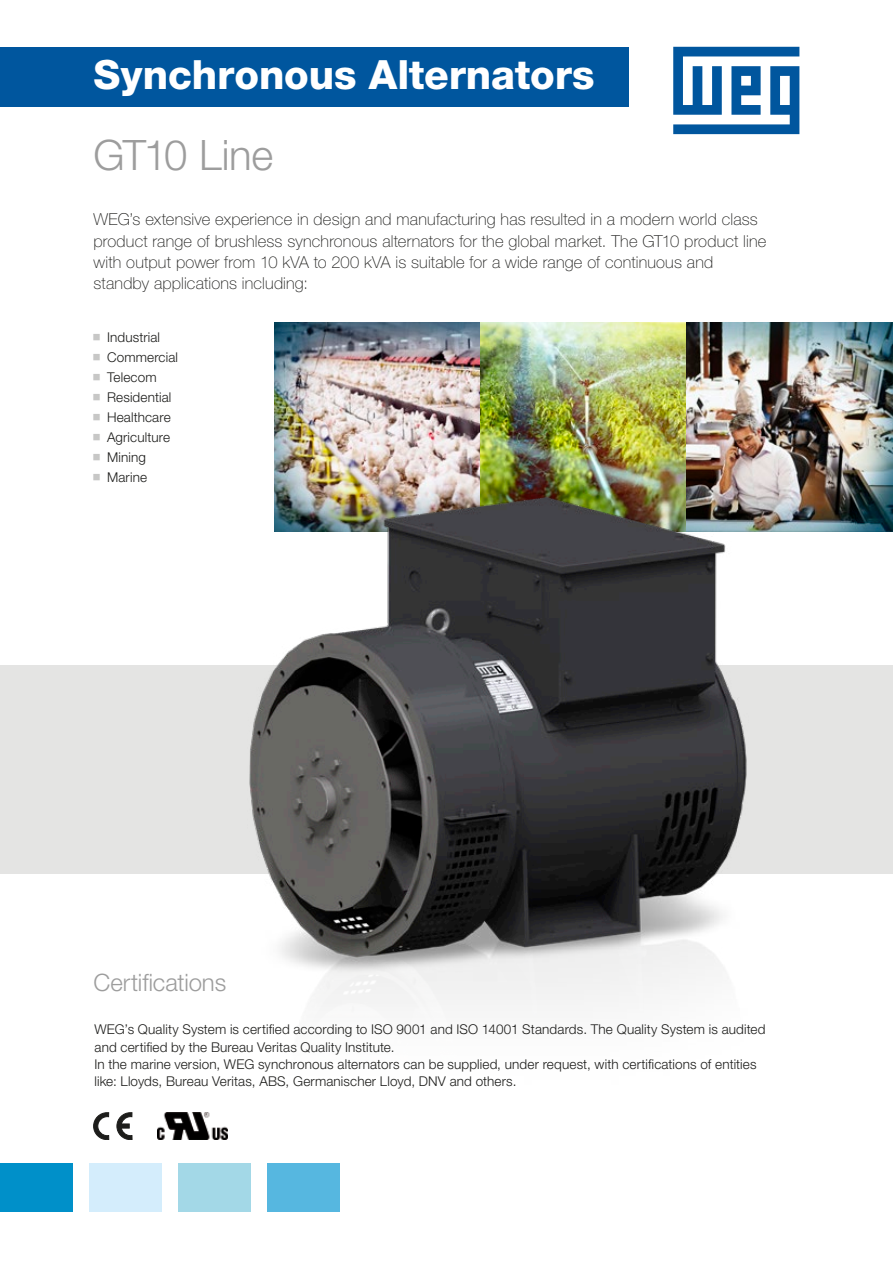
<style>
.page{position:relative;width:893px;height:1263px;background:#fff}
.page>*{position:absolute;margin:0;border:0;box-sizing:border-box;transform-origin:0 0}
.t1{font:300 42px "Helvetica Neue LT Pro";letter-spacing:-.025em;color:#9d9d9d}
.t2{font:800 40.35px "Helvetica Neue LT Pro";color:#fff}
.t3{font:300 24px "Helvetica Neue LT Pro";letter-spacing:-.005em;color:#9d9d9d}
.t4{font:100 16.5px/21.3px "Helvetica Neue LT Pro";letter-spacing:.01em;color:#1d1d1b}
.t5{font:300 13.5px/20px "Helvetica Neue LT Pro";letter-spacing:.01em;color:#1d1d1b}
</style>
<div class="page">
<div style="left:0;top:666px;width:893px;height:208px;background:#e4e4e3"></div>
<img style="left:275px;top:322px;width:412px;height:175px">
<svg style="left:673px;top:47px;width:126px;height:87px"></svg>
<div style="left:0;top:47px;width:628px;height:59px;background:#00569e"></div>
<div style="left:267px;top:1163px;width:73px;height:49px;background:#56b7e0"></div>
<div style="left:178px;top:1163px;width:73px;height:49px;background:#a3d8e7"></div>
<div style="left:89px;top:1163px;width:73px;height:49px;background:#d4edfc"></div>
<div style="left:0;top:1163px;width:73px;height:49px;background:#0090c9"></div>
<img style="left:687px;top:322px;width:206px;height:209px">
<img style="left:247px;top:497px;width:503px;height:510px">
<img style="left:157px;top:1113px;width:71px;height:27px">
<svg style="left:94px;top:1112px;width:15px;height:28px"></svg>
<svg style="left:117px;top:1112px;width:15px;height:28px"></svg>
<h2 class="t2" style="left:94px;top:51px;width:503px">Synchronous Alternators</h2>
<h1 class="t1" style="left:94px;top:130px;width:181px">GT10 Line</h1>
<p class="t4" style="left:94px;top:209px;width:674px">WEG’s extensive experience in design and manufacturing has resulted in a modern world class product range of brushless synchronous alternators for the global market. The GT10 product line with output power from 10 kVA to 200 kVA is suitable for a wide range of continuous and standby applications including:</p>
<p class="t5" style="left:107px;top:326px;width:73px">Industrial<br>Commercial<br>Telecom<br>Residential<br>Healthcare<br>Agriculture<br>Mining<br>Marine</p>
<h3 class="t3" style="left:94px;top:968px;width:134px">Certifications</h3>
<p class="t5" style="left:95px;top:1021px;width:672px;line-height:17px">WEG’s Quality System is certified according to ISO 9001 and ISO 14001 Standards. The Quality System is audited and certified by the Bureau Veritas Quality Institute.<br>In the marine version, WEG synchronous alternators can be supplied, under request, with certifications of entities like: Lloyds, Bureau Veritas, ABS, Germanischer Lloyd, DNV and others.</p>
</div>
